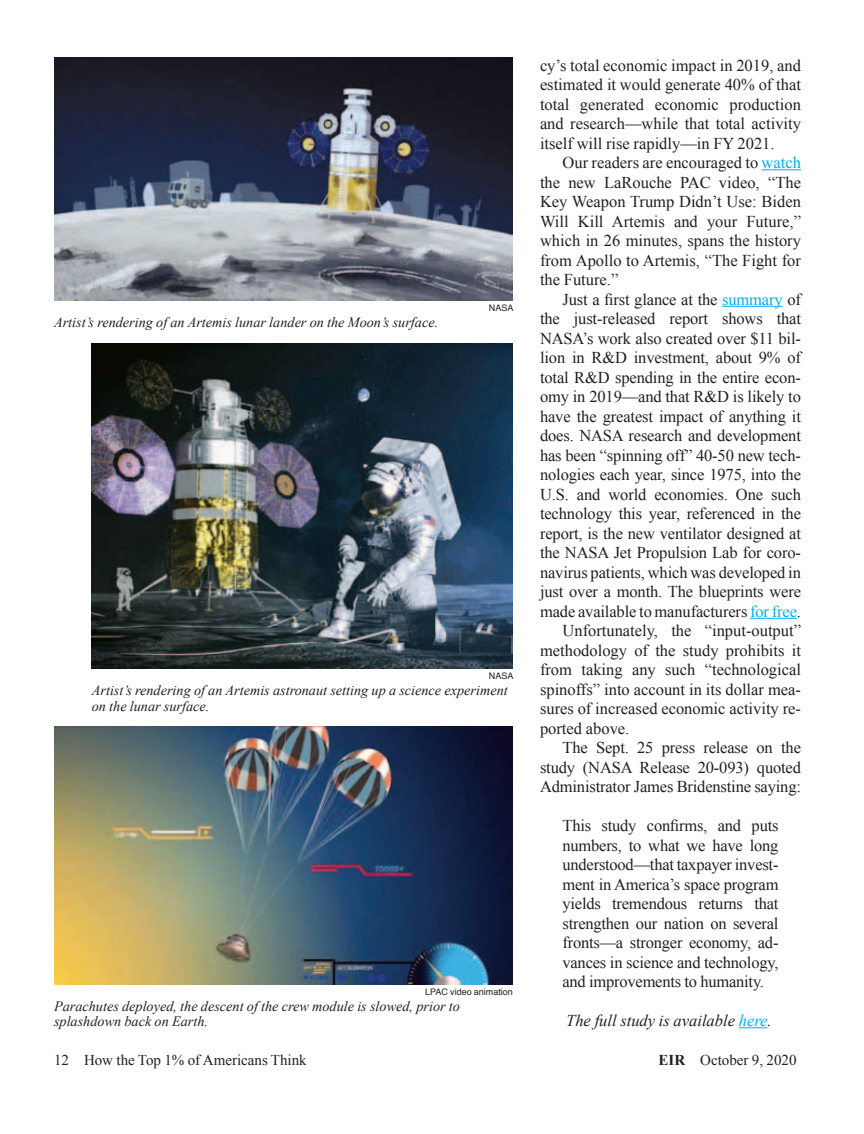
<style>
.page{position:relative;width:864px;height:1134px;background:#fff}
.page>*{position:absolute;margin:0;border:0;box-sizing:border-box;transform-origin:0 0}
.t1{font:16.5px/19.5px "Times New Roman";letter-spacing:-.01em;color:#231f20;text-align:justify}
.t2{font:italic 16.5px "Times New Roman";color:#231f20}
.t3{font:15px "Times New Roman";color:#231f20}
.t4{font:italic 14.25px/15.8px "Times New Roman";color:#231f20}
.t5{font:9px "Helvetica";color:#231f20}
.s1{color:#00aeef}
.s2{font-weight:700}
</style>
<div class="page">
<hr style="left:762px;top:169px;width:39px;height:1px;background:#00aeef">
<hr style="left:722px;top:306px;width:61px;height:1px;background:#00aeef">
<hr style="left:750px;top:618px;width:47px;height:1px;background:#00aeef">
<svg style="left:739px;top:1027px;width:28px;height:1px"></svg>
<img style="left:54px;top:58px;width:459px;height:242px">
<img style="left:92px;top:344px;width:421px;height:325px">
<img style="left:54px;top:726px;width:459px;height:258px">
<p class="t4" style="left:54px;top:314px;width:386px">Artist’s rendering of an Artemis lunar lander on the Moon’s surface.</p>
<p class="t5" style="left:489px;top:301px;width:26px">NASA</p>
<p class="t5" style="left:489px;top:669px;width:26px">NASA</p>
<p class="t4" style="left:92px;top:682px;width:417px">Artist’s rendering of an Artemis astronaut setting up a science experiment on the lunar surface.</p>
<p class="t5" style="left:425px;top:985px;width:89px">LPAC video animation</p>
<p class="t4" style="left:54px;top:998px;width:407px">Parachutes deployed, the descent of the crew module is slowed, prior to splashdown back on Earth.</p>
<p class="t1" style="left:540px;top:55px;width:263px">cy’s total economic impact in 2019, and estimated it would generate 40% of that total generated economic production and research—while that total activity itself will rise rapidly—in FY 2021.</p>
<p class="t1" style="left:540px;top:152px;width:263px;text-indent:23px">Our readers are encouraged to <span class="s1">watch </span>the new LaRouche PAC video, “The Key Weapon Trump Didn’t Use: Biden Will Kill Artemis and your Future,” which in 26 minutes, spans the history from Apollo to Artemis, “The Fight for the Future.”</p>
<p class="t1" style="left:563px;top:289px;width:240px">Just a first glance at the <span class="s1">summary</span> of</p>
<p class="t1" style="left:540px;top:309px;width:263px">the just-released report shows that</p>
<p class="t1" style="left:540px;top:328px;width:263px">NASA’s work also created over $11 bil-</p>
<p class="t1" style="left:540px;top:348px;width:262px">lion in R&amp;D investment, about 9% of</p>
<p class="t1" style="left:540px;top:367px;width:263px">total R&amp;D spending in the entire econ-</p>
<p class="t1" style="left:540px;top:387px;width:262px">omy in 2019—and that R&amp;D is likely to</p>
<p class="t1" style="left:540px;top:406px;width:263px">have the greatest impact of anything it</p>
<p class="t1" style="left:540px;top:426px;width:263px">does. NASA research and development</p>
<p class="t1" style="left:540px;top:445px;width:262px">has been “spinning off” 40-50 new tech-</p>
<p class="t1" style="left:540px;top:465px;width:263px">nologies each year, since 1975, into the</p>
<p class="t1" style="left:540px;top:484px;width:262px">U.S. and world economies. One such</p>
<p class="t1" style="left:540px;top:504px;width:263px">technology this year, referenced in the</p>
<p class="t1" style="left:540px;top:523px;width:263px">report, is the new ventilator designed at</p>
<p class="t1" style="left:540px;top:543px;width:263px">the NASA Jet Propulsion Lab for coro-</p>
<p class="t1" style="left:540px;top:562px;width:263px">navirus patients, which was developed in</p>
<p class="t1" style="left:540px;top:582px;width:263px">just over a month. The blueprints were</p>
<p class="t1" style="left:540px;top:601px;width:263px">made available to manufacturers <span class="s1">for free</span>.</p>
<p class="t1" style="left:563px;top:621px;width:240px">Unfortunately, the “input-output”</p>
<p class="t1" style="left:540px;top:640px;width:263px">methodology of the study prohibits it</p>
<p class="t1" style="left:540px;top:660px;width:263px">from taking any such “technological</p>
<p class="t1" style="left:540px;top:679px;width:262px">spinoffs” into account in its dollar mea-</p>
<p class="t1" style="left:540px;top:699px;width:263px">sures of increased economic activity re-</p>
<p class="t1" style="left:540px;top:718px;width:91px">ported above.</p>
<p class="t1" style="left:563px;top:738px;width:240px">The Sept. 25 press release on the</p>
<p class="t1" style="left:540px;top:757px;width:263px">study (NASA Release 20-093) quoted</p>
<p class="t1" style="left:540px;top:777px;width:263px">Administrator James Bridenstine saying:</p>
<p class="t1" style="left:563px;top:816px;width:218px">This study confirms, and puts numbers, to what we have long understood—that taxpayer invest&shy;ment in America’s space program yields tremendous returns that strengthen our nation on several fronts—a stronger economy, ad&shy;vances in science and technology, and improvements to humanity.</p>
<p class="t2" style="left:566px;top:1009px;width:207px">The full study is available <span class="s1">here</span>.</p>
<p class="t3" style="left:54px;top:1050px;width:254px">12 How the Top 1% of Americans Think</p>
<p class="t3" style="left:659px;top:1050px;width:139px"><span class="s2">EIR</span> October 9, 2020</p>
</div>
